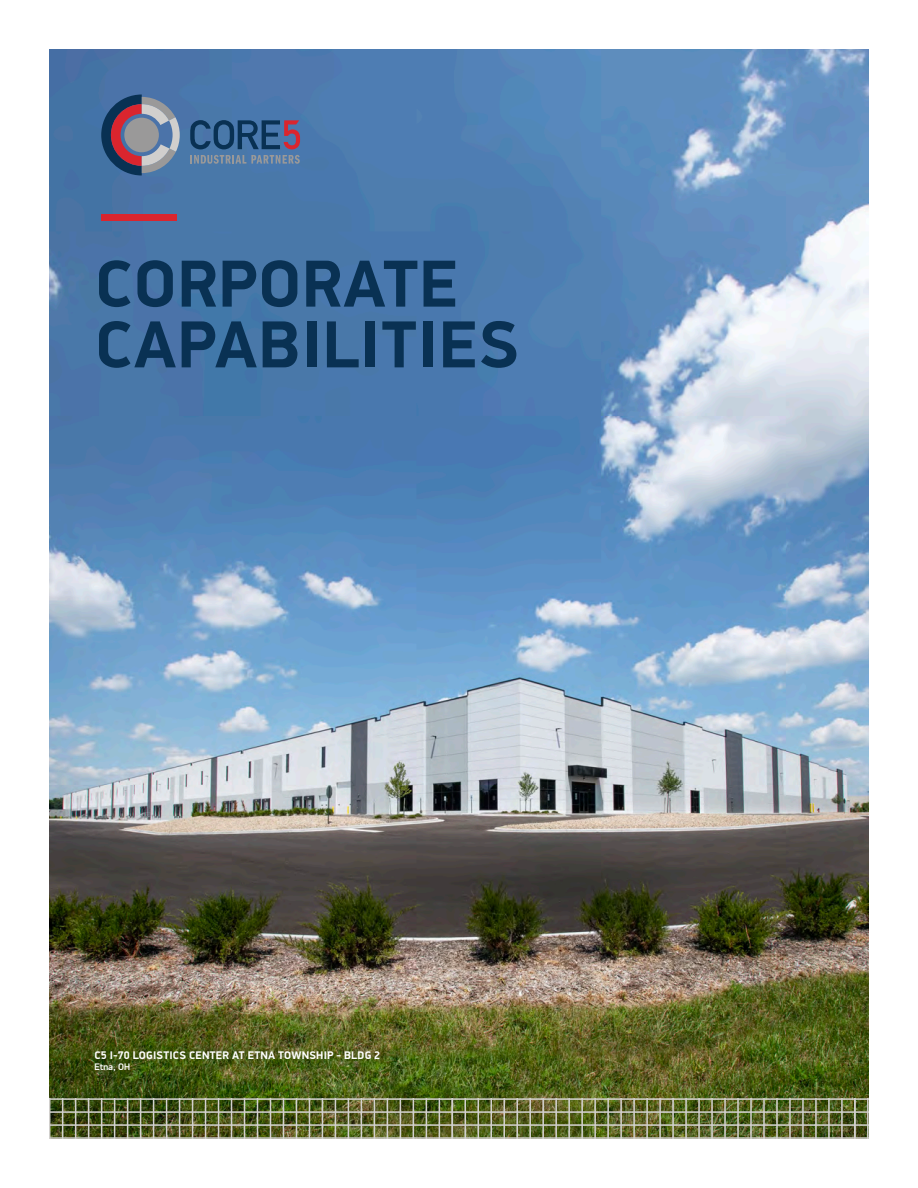
<style>
.page{position:relative;width:918px;height:1188px;background:#fff}
.page>*{position:absolute;margin:0;border:0;box-sizing:border-box;transform-origin:0 0}
.t1{font:700 66.75px/60.8px "PFDIN Display Pro";letter-spacing:.02em;color:#093153}
.t2{font:700 11.1px "PFDIN Display Pro";letter-spacing:.02em;color:#fff}
.t3{font:500 9.45px "PFDIN Display Pro";color:#fff}
</style>
<div class="page">
<img style="left:50px;top:50px;width:818px;height:1087px">
<hr style="left:867px;top:1098px;width:1px;height:40px;background:#d2d0cd">
<svg style="left:856px;top:1098px;width:11px;height:2px"></svg>
<svg style="left:856px;top:1111px;width:11px;height:2px"></svg>
<svg style="left:856px;top:1124px;width:11px;height:2px"></svg>
<hr style="left:854px;top:1098px;width:2px;height:40px;background:#d2d0cd">
<hr style="left:841px;top:1098px;width:2px;height:40px;background:#d2d0cd">
<hr style="left:828px;top:1098px;width:2px;height:40px;background:#d2d0cd">
<hr style="left:815px;top:1098px;width:2px;height:40px;background:#d2d0cd">
<hr style="left:802px;top:1098px;width:2px;height:40px;background:#d2d0cd">
<hr style="left:789px;top:1098px;width:2px;height:40px;background:#d2d0cd">
<hr style="left:776px;top:1098px;width:2px;height:40px;background:#d2d0cd">
<hr style="left:763px;top:1098px;width:2px;height:40px;background:#d2d0cd">
<hr style="left:750px;top:1098px;width:2px;height:40px;background:#d2d0cd">
<hr style="left:737px;top:1098px;width:2px;height:40px;background:#d2d0cd">
<hr style="left:724px;top:1098px;width:2px;height:40px;background:#d2d0cd">
<hr style="left:711px;top:1098px;width:2px;height:40px;background:#d2d0cd">
<hr style="left:698px;top:1098px;width:2px;height:40px;background:#d2d0cd">
<hr style="left:685px;top:1098px;width:2px;height:40px;background:#d2d0cd">
<hr style="left:672px;top:1098px;width:2px;height:40px;background:#d2d0cd">
<hr style="left:659px;top:1098px;width:2px;height:40px;background:#d2d0cd">
<hr style="left:646px;top:1098px;width:2px;height:40px;background:#d2d0cd">
<hr style="left:633px;top:1098px;width:2px;height:40px;background:#d2d0cd">
<hr style="left:620px;top:1098px;width:2px;height:40px;background:#d2d0cd">
<hr style="left:607px;top:1098px;width:2px;height:40px;background:#d2d0cd">
<hr style="left:594px;top:1098px;width:2px;height:40px;background:#d2d0cd">
<hr style="left:581px;top:1098px;width:2px;height:40px;background:#d2d0cd">
<hr style="left:568px;top:1098px;width:2px;height:40px;background:#d2d0cd">
<hr style="left:555px;top:1098px;width:2px;height:40px;background:#d2d0cd">
<hr style="left:542px;top:1098px;width:2px;height:40px;background:#d2d0cd">
<hr style="left:529px;top:1098px;width:2px;height:40px;background:#d2d0cd">
<hr style="left:516px;top:1098px;width:2px;height:40px;background:#d2d0cd">
<hr style="left:503px;top:1098px;width:2px;height:40px;background:#d2d0cd">
<hr style="left:490px;top:1098px;width:2px;height:40px;background:#d2d0cd">
<hr style="left:477px;top:1098px;width:2px;height:40px;background:#d2d0cd">
<hr style="left:464px;top:1098px;width:2px;height:40px;background:#d2d0cd">
<hr style="left:452px;top:1098px;width:403px;height:2px;background:#d2d0cd">
<hr style="left:452px;top:1111px;width:403px;height:2px;background:#d2d0cd">
<hr style="left:452px;top:1124px;width:403px;height:2px;background:#d2d0cd">
<hr style="left:452px;top:1137px;width:403px;height:1px;background:#d2d0cd">
<hr style="left:452px;top:1098px;width:1px;height:40px;background:#d2d0cd">
<hr style="left:439px;top:1098px;width:1px;height:40px;background:#d2d0cd">
<hr style="left:426px;top:1098px;width:1px;height:40px;background:#d2d0cd">
<hr style="left:413px;top:1098px;width:1px;height:40px;background:#d2d0cd">
<hr style="left:400px;top:1098px;width:1px;height:40px;background:#d2d0cd">
<hr style="left:387px;top:1098px;width:1px;height:40px;background:#d2d0cd">
<hr style="left:374px;top:1098px;width:1px;height:40px;background:#d2d0cd">
<hr style="left:361px;top:1098px;width:1px;height:40px;background:#d2d0cd">
<hr style="left:348px;top:1098px;width:1px;height:40px;background:#d2d0cd">
<hr style="left:335px;top:1098px;width:1px;height:40px;background:#d2d0cd">
<hr style="left:322px;top:1098px;width:1px;height:40px;background:#d2d0cd">
<hr style="left:309px;top:1098px;width:1px;height:40px;background:#d2d0cd">
<hr style="left:296px;top:1098px;width:1px;height:40px;background:#d2d0cd">
<hr style="left:283px;top:1098px;width:1px;height:40px;background:#d2d0cd">
<hr style="left:270px;top:1098px;width:1px;height:40px;background:#d2d0cd">
<hr style="left:257px;top:1098px;width:1px;height:40px;background:#d2d0cd">
<hr style="left:244px;top:1098px;width:1px;height:40px;background:#d2d0cd">
<hr style="left:231px;top:1098px;width:1px;height:40px;background:#d2d0cd">
<hr style="left:218px;top:1098px;width:1px;height:40px;background:#d2d0cd">
<hr style="left:205px;top:1098px;width:1px;height:40px;background:#d2d0cd">
<hr style="left:192px;top:1098px;width:1px;height:40px;background:#d2d0cd">
<hr style="left:179px;top:1098px;width:1px;height:40px;background:#d2d0cd">
<hr style="left:166px;top:1098px;width:1px;height:40px;background:#d2d0cd">
<hr style="left:153px;top:1098px;width:1px;height:40px;background:#d2d0cd">
<hr style="left:140px;top:1098px;width:1px;height:40px;background:#d2d0cd">
<hr style="left:127px;top:1098px;width:1px;height:40px;background:#d2d0cd">
<hr style="left:114px;top:1098px;width:1px;height:40px;background:#d2d0cd">
<hr style="left:101px;top:1098px;width:1px;height:40px;background:#d2d0cd">
<hr style="left:88px;top:1098px;width:1px;height:40px;background:#d2d0cd">
<hr style="left:75px;top:1098px;width:1px;height:40px;background:#d2d0cd">
<hr style="left:62px;top:1098px;width:1px;height:40px;background:#d2d0cd">
<hr style="left:50px;top:1098px;width:1px;height:40px;background:#d2d0cd">
<hr style="left:50px;top:1098px;width:403px;height:2px;background:#d2d0cd">
<hr style="left:50px;top:1111px;width:403px;height:2px;background:#d2d0cd">
<hr style="left:50px;top:1124px;width:403px;height:2px;background:#d2d0cd">
<hr style="left:50px;top:1137px;width:403px;height:1px;background:#d2d0cd">
<svg style="left:190px;top:120px;width:110px;height:29px;background:#3d5781"></svg>
<svg style="left:190px;top:155px;width:110px;height:9px"></svg>
<svg style="left:101px;top:95px;width:79px;height:80px;background:#73728b"></svg>
<div style="left:101px;top:214px;width:76px;height:7px;background:#da252e"></div>
<p class="t1" style="left:95px;top:255px;width:425px">CORPORATE<br>CAPABILITIES</p>
<p class="t2" style="left:95px;top:1048px;width:287px">C5 I-70 LOGISTICS CENTER AT ETNA TOWNSHIP - BLDG 2</p>
<p class="t3" style="left:94px;top:1061px;width:37px">Etna, OH</p>
</div>
